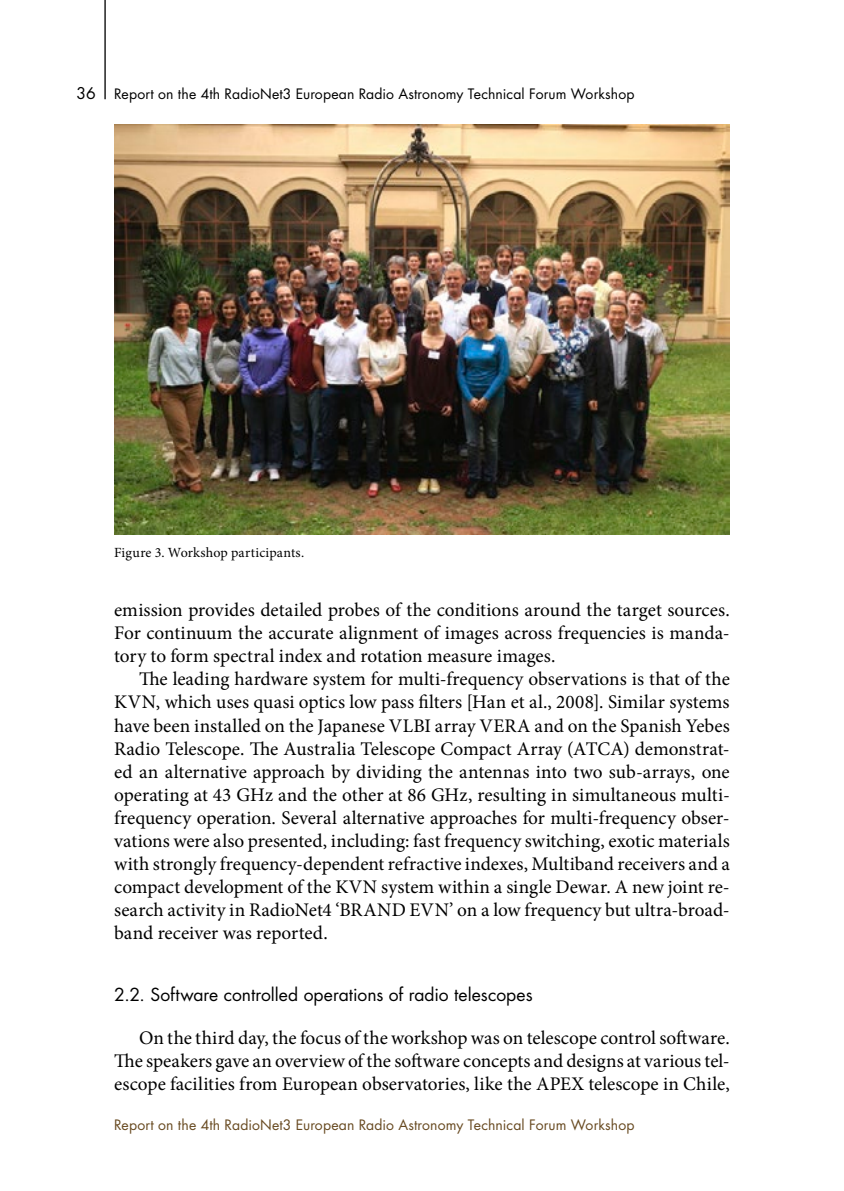
<style>
.page{position:relative;width:844px;height:1191px;background:#fff}
.page>*{position:absolute;margin:0;border:0;box-sizing:border-box;transform-origin:0 0}
.t1{font:19.25px/23.1px "Minion Pro";color:#000;text-align:justify}
.t2{font:17.5px "Futura Std";letter-spacing:.005em;color:#000}
.t3{font:15.75px "Futura Std";color:#000}
.t4{font:14px "Futura Std";letter-spacing:.01em;color:#684a21}
.t5{font:14px "Futura Std";letter-spacing:.01em;color:#000}
.t6{font:14px "Minion Pro";letter-spacing:.01em;color:#000}
</style>
<div class="page">
<hr style="left:104px;top:0;width:2px;height:99px;background:#000">
<img style="left:114px;top:124px;width:615px;height:410px">
<p class="t3" style="left:76px;top:83px;width:21px">36</p>
<p class="t5" style="left:114px;top:85px;width:521px">Report on the 4th RadioNet3 European Radio Astronomy Technical Forum Workshop</p>
<p class="t6" style="left:114px;top:543px;width:191px">Figure 3. Workshop participants.</p>
<p class="t1" style="left:114px;top:598px;width:617px">emission provides detailed probes of the conditions around the target sources.<br>For continuum the accurate alignment of images across frequencies is manda&shy;tory to form spectral index and rotation measure images.</p>
<p class="t1" style="left:114px;top:667px;width:617px;text-indent:25px">The leading hardware system for multi-frequency observations is that of the KVN, which uses quasi optics low pass filters [Han et al., 2008]. Similar systems have been installed on the Japanese VLBI array VERA and on the Spanish Yebes Radio Telescope. The Australia Telescope Compact Array (ATCA) demonstrat&shy;ed an alternative approach by dividing the antennas into two sub-arrays, one operating at 43 GHz and the other at 86 GHz, resulting in simultaneous multi&shy;frequency operation. Several alternative approaches for multi-frequency obser&shy;vations were also presented, including: fast frequency switching, exotic materials with strongly frequency-dependent refractive indexes, Multiband receivers and a compact development of the KVN system within a single Dewar. A new joint re&shy;search activity in RadioNet4 ‘BRAND EVN’ on a low frequency but ultra-broad&shy;band receiver was reported.</p>
<p class="t2" style="left:114px;top:983px;width:420px">2.2. Software controlled operations of radio telescopes</p>
<p class="t1" style="left:114px;top:1026px;width:617px;text-indent:25px">On the third day, the focus of the workshop was on telescope control software.<br>The speakers gave an overview of the software concepts and designs at various tel&shy;escope facilities from European observatories, like the APEX telescope in Chile,</p>
<p class="t4" style="left:114px;top:1116px;width:521px">Report on the 4th RadioNet3 European Radio Astronomy Technical Forum Workshop</p>
</div>
